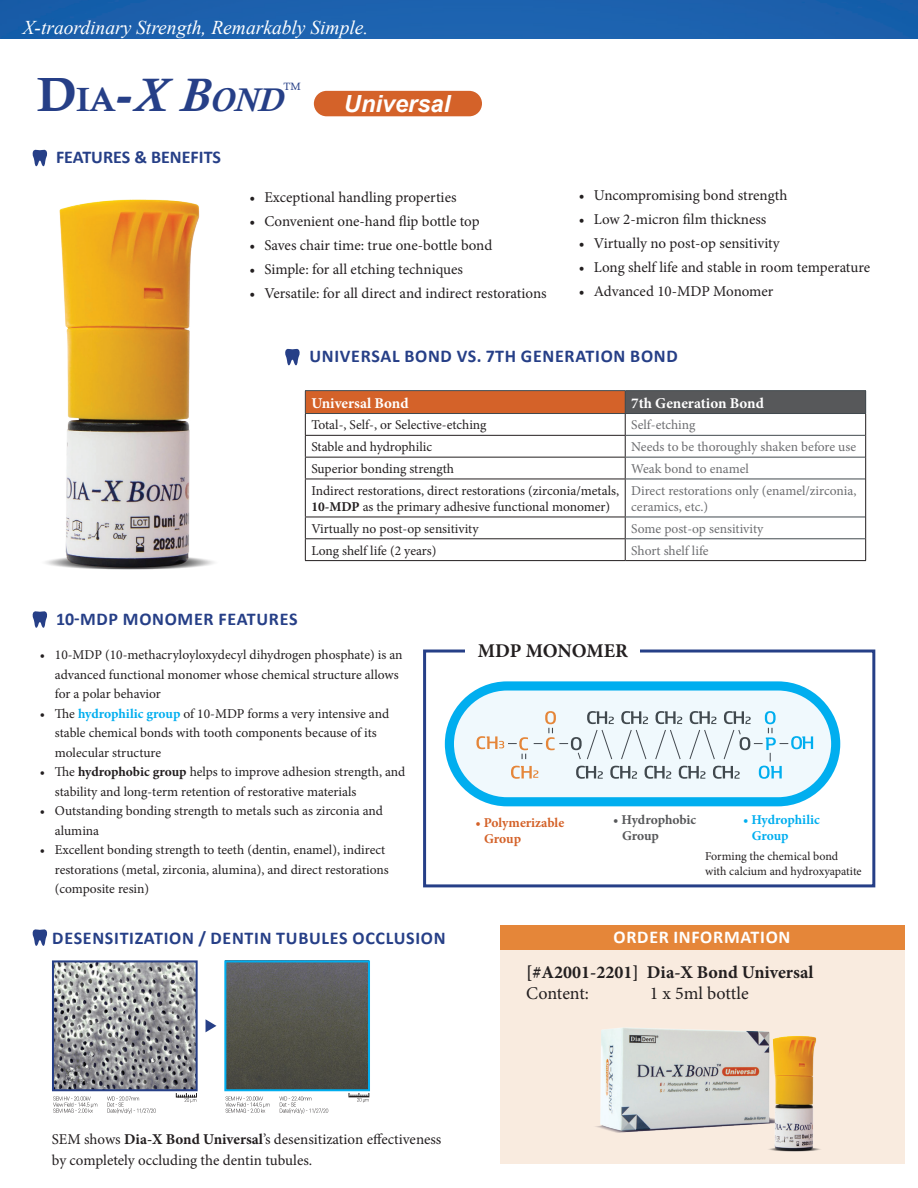
<style>
.page{position:relative;width:918px;height:1188px;background:#fff}
.page>*{position:absolute;margin:0;border:0;box-sizing:border-box;transform-origin:0 0}
.t1{font:italic 700 33.6px "Calisto";color:#263f87}
.t2{font:italic 700 23.55px "Arial";color:#fff}
.t3{font:italic 19.5px "Times New Roman";color:#fff}
.t4{font:700 19.5px "Minion Pro";letter-spacing:-.01em;color:#231f20}
.t5{font:700 18px "Calibri";letter-spacing:.04em;color:#263f87}
.t6{font:700 18px "Minion Pro";color:#231f20}
.t7{font:18px "Minion Pro";color:#231f20}
.t8{font:700 18px "Calibri";color:#263f87}
.t9{font:700 18px "Calibri";letter-spacing:.04em;color:#fff}
.t10{font:15px/21px "Minion Pro";color:#231f20}
.t11{font:700 15px "Minion Pro";color:#fff}
.t12{font:13.5px/19.5px "Minion Pro";color:#231f20}
.t13{font:13.5px/16.2px "Minion Pro";letter-spacing:-.005em;color:#6c6d70}
.t14{font:700 13.5px "Minion Pro";letter-spacing:-.005em;color:#d46229}
.t15{font:700 13.5px "Minion Pro";letter-spacing:-.005em;color:#57585a}
.t16{font:700 13.5px "Minion Pro";letter-spacing:-.005em;color:#00aeef}
.t17{font:12px/14.4px "Minion Pro";color:#231f20}
.t18{font:10.65px "Calisto";color:#263f87}
.s1{font-family:"Calis MT Bol";font-weight:400;font-style:normal;font-size:48px}
.s2{font-family:"Calis MT Bol";font-weight:400;font-style:normal}
.s3{font-size:48px}
.s4{font-weight:700}
.s5{font-weight:700;color:#00aeef}
</style>
<div class="page">
<div style="left:500px;top:929px;width:404px;height:235px;background:#f9ebdf"></div>
<div style="left:500px;top:926px;width:404px;height:24px;background:#e58639"></div>
<img style="left:0;top:0;width:918px;height:39px">
<div style="left:314px;top:91px;width:168px;height:25px;background:#d46229;border-radius:13px"></div>
<div style="left:305px;top:391px;width:320px;height:23px;background:#d46229"></div>
<div style="left:625px;top:391px;width:241px;height:23px;background:#57585a"></div>
<hr style="left:305px;top:390px;width:320px;height:1px;background:#41494e">
<hr style="left:625px;top:390px;width:241px;height:1px;background:#41494e">
<hr style="left:305px;top:413px;width:320px;height:1px;background:#41494e">
<hr style="left:625px;top:413px;width:241px;height:1px;background:#41494e">
<hr style="left:626px;top:435px;width:239px;height:1px;background:#41494e">
<hr style="left:626px;top:457px;width:239px;height:1px;background:#41494e">
<hr style="left:626px;top:479px;width:239px;height:1px;background:#41494e">
<hr style="left:626px;top:517px;width:239px;height:1px;background:#41494e">
<hr style="left:626px;top:538px;width:239px;height:1px;background:#41494e">
<hr style="left:305px;top:435px;width:321px;height:1px;background:#231f20">
<hr style="left:305px;top:457px;width:321px;height:1px;background:#231f20">
<svg style="left:305px;top:391px;width:1px;height:88px"></svg>
<hr style="left:305px;top:479px;width:321px;height:1px;background:#231f20">
<hr style="left:305px;top:479px;width:1px;height:38px;background:#231f20">
<hr style="left:305px;top:517px;width:321px;height:1px;background:#231f20">
<hr style="left:305px;top:538px;width:321px;height:1px;background:#231f20">
<svg style="left:305px;top:517px;width:1px;height:43px"></svg>
<hr style="left:305px;top:560px;width:320px;height:1px;background:#231f20">
<svg style="left:625px;top:391px;width:1px;height:88px"></svg>
<svg style="left:865px;top:391px;width:1px;height:88px"></svg>
<hr style="left:625px;top:479px;width:1px;height:38px;background:#231f20">
<hr style="left:865px;top:479px;width:1px;height:38px;background:#231f20">
<svg style="left:625px;top:517px;width:1px;height:43px"></svg>
<svg style="left:865px;top:517px;width:1px;height:43px"></svg>
<hr style="left:625px;top:560px;width:241px;height:1px;background:#231f20">
<img style="left:36px;top:166px;width:178px;height:404px">
<svg style="left:32px;top:149px;width:16px;height:17px"></svg>
<svg style="left:32px;top:611px;width:16px;height:17px"></svg>
<div style="left:449px;top:686px;width:387px;height:116px;background:#f0f9fd;border-radius:58px"></div>
<svg style="left:476px;top:711px;width:337px;height:68px"></svg>
<div style="left:445px;top:681px;width:395px;height:125px;border:9px solid #00aeef;border-radius:58px"></div>
<div style="left:423px;top:650px;width:452px;height:237px;border:3px solid #263f87"></div>
<div style="left:465px;top:642px;width:174px;height:39px;background:#fff"></div>
<svg style="left:32px;top:929px;width:15px;height:17px"></svg>
<svg style="left:53px;top:1096px;width:44px;height:17px"></svg>
<svg style="left:225px;top:1096px;width:45px;height:17px"></svg>
<svg style="left:107px;top:1096px;width:49px;height:18px"></svg>
<svg style="left:279px;top:1096px;width:49px;height:18px"></svg>
<img style="left:55px;top:963px;width:140px;height:125px">
<div style="left:52px;top:960px;width:146px;height:131px;border:2px solid #263f87"></div>
<img style="left:227px;top:963px;width:140px;height:125px">
<div style="left:224px;top:960px;width:146px;height:131px;border:2px solid #00aeef"></div>
<div style="left:176px;top:1093px;width:21px;height:4px;border:1px solid #231f20"></div>
<svg style="left:178px;top:1093px;width:18px;height:10px"></svg>
<div style="left:349px;top:1093px;width:20px;height:4px;border:1px solid #231f20"></div>
<svg style="left:351px;top:1093px;width:18px;height:10px"></svg>
<svg style="left:206px;top:1019px;width:10px;height:13px"></svg>
<svg style="left:285px;top:348px;width:15px;height:17px"></svg>
<img style="left:595px;top:1028px;width:161px;height:105px">
<img style="left:756px;top:1031px;width:65px;height:121px">
<p class="t3" style="left:23px;top:14px;width:347px">X-traordinary Strength, Remarkably Simple.</p>
<p class="t1" style="left:37px;top:80px;width:248px"><span class="s1">D</span><span class="s2">ia</span><span class="s1">-</span><span class="s3">X B</span>ond</p>
<p class="t18" style="left:284px;top:80px;width:19px">TM</p>
<p class="t2" style="left:344px;top:88px;width:108px">Universal</p>
<p class="t8" style="left:56px;top:145px;width:166px">FEATURES &amp; BENEFITS</p>
<p class="t10" style="left:249px;top:187px;width:209px">• Exceptional handling properties</p>
<p class="t10" style="left:249px;top:211px;width:232px">• Convenient one-hand flip bottle top</p>
<p class="t10" style="left:249px;top:235px;width:244px">• Saves chair time: true one-bottle bond</p>
<p class="t10" style="left:249px;top:259px;width:215px">• Simple: for all etching techniques</p>
<p class="t10" style="left:249px;top:283px;width:299px">• Versatile: for all direct and indirect restorations</p>
<p class="t10" style="left:579px;top:185px;width:210px">• Uncompromising bond strength</p>
<p class="t10" style="left:579px;top:209px;width:189px">• Low 2-micron film thickness</p>
<p class="t10" style="left:579px;top:233px;width:202px">• Virtually no post-op sensitivity</p>
<p class="t10" style="left:579px;top:257px;width:293px">• Long shelf life and stable in room temperature</p>
<p class="t10" style="left:579px;top:281px;width:196px">• Advanced 10-MDP Monomer</p>
<p class="t5" style="left:309px;top:344px;width:370px">UNIVERSAL BOND VS. 7TH GENERATION BOND</p>
<p class="t11" style="left:311px;top:392px;width:99px">Universal Bond</p>
<p class="t11" style="left:631px;top:392px;width:134px">7th Generation Bond</p>
<p class="t12" style="left:311px;top:415px;width:177px">Total-, Self-, or Selective-etching</p>
<p class="t13" style="left:631px;top:417px;width:66px">Self-etching</p>
<p class="t12" style="left:311px;top:437px;width:122px">Stable and hydrophilic</p>
<p class="t13" style="left:631px;top:439px;width:226px">Needs to be thoroughly shaken before use</p>
<p class="t12" style="left:311px;top:459px;width:144px">Superior bonding strength</p>
<p class="t13" style="left:631px;top:461px;width:119px">Weak bond to enamel</p>
<p class="t12" style="left:311px;top:482px;width:309px;line-height:16.2px">Indirect restorations, direct restorations (zirconia/metals,<br><span class="s4">10-MDP</span> as the primary adhesive functional monomer)</p>
<p class="t13" style="left:631px;top:482px;width:227px">Direct restorations only (enamel/zirconia, ceramics, etc.)</p>
<p class="t12" style="left:311px;top:519px;width:169px">Virtually no post-op sensitivity</p>
<p class="t13" style="left:631px;top:520px;width:134px">Some post-op sensitivity</p>
<p class="t12" style="left:311px;top:541px;width:127px">Long shelf life (2 years)</p>
<p class="t13" style="left:631px;top:542px;width:79px">Short shelf life</p>
<p class="t5" style="left:56px;top:606px;width:243px">10-MDP MONOMER FEATURES</p>
<p class="t12" style="left:55px;top:645px;width:349px;text-indent:-15px">• 10-MDP (10-methacryloyloxydecyl dihydrogen phosphate) is an advanced functional monomer whose chemical structure allows for a polar behavior</p>
<p class="t12" style="left:55px;top:704px;width:336px;text-indent:-15px">• The <span class="s5">hydrophilic group</span> of 10-MDP forms a very intensive and stable chemical bonds with tooth components because of its molecular structure</p>
<p class="t12" style="left:55px;top:762px;width:352px;text-indent:-15px">• The <span class="s4">hydrophobic group</span> helps to improve adhesion strength, and stability and long-term retention of restorative materials</p>
<p class="t12" style="left:55px;top:801px;width:330px;text-indent:-15px">• Outstanding bonding strength to metals such as zirconia and alumina</p>
<p class="t12" style="left:55px;top:840px;width:335px;text-indent:-15px">• Excellent bonding strength to teeth (dentin, enamel), indirect restorations (metal, zirconia, alumina), and direct restorations (composite resin)</p>
<p class="t5" style="left:52px;top:925px;width:395px">DESENSITIZATION / DENTIN TUBULES OCCLUSION</p>
<p class="t4" style="left:478px;top:637px;width:152px">MDP MONOMER</p>
<p class="t14" style="left:475px;top:813px;width:90px">• Polymerizable</p>
<p class="t14" style="left:484px;top:829px;width:38px">Group</p>
<p class="t15" style="left:613px;top:810px;width:85px">• Hydrophobic</p>
<p class="t15" style="left:622px;top:826px;width:38px">Group</p>
<p class="t16" style="left:743px;top:810px;width:78px">• Hydrophilic</p>
<p class="t16" style="left:752px;top:826px;width:38px">Group</p>
<p class="t17" style="left:705px;top:849px;width:158px">Forming the chemical bond with calcium and hydroxyapatite</p>
<p class="t9" style="left:614px;top:924px;width:178px">ORDER INFORMATION</p>
<p class="t6" style="left:526px;top:960px;width:289px">[#A2001-2201] Dia-X Bond Universal</p>
<p class="t7" style="left:526px;top:981px;width:64px">Content:</p>
<p class="t7" style="left:650px;top:981px;width:100px">1 x 5ml bottle</p>
<p class="t10" style="left:52px;top:1129px;width:391px">SEM shows <span class="s4">Dia-X Bond Universal</span>’s desensitization effectiveness by completely occluding the dentin tubules.</p>
</div>
